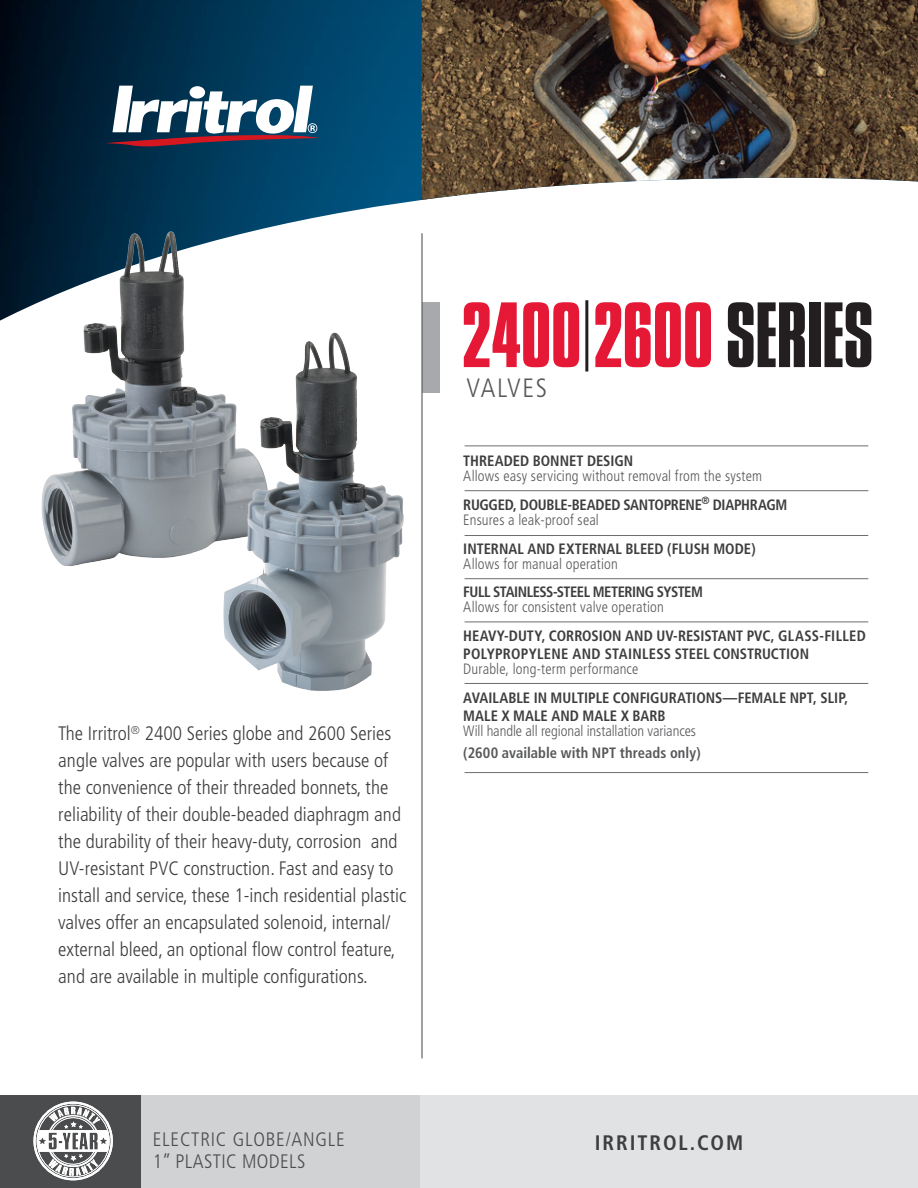
<style>
.page{position:relative;width:918px;height:1188px;background:#fff}
.page>*{position:absolute;margin:0;border:0;box-sizing:border-box;transform-origin:0 0}
.t1{font:80.85px "Compacta SHOP";letter-spacing:.02em;color:#e51836}
.t2{font:300 condensed 26.55px "Frutiger";letter-spacing:.06em;color:#57585a}
.t3{font:700 condensed 21px "Frutiger";letter-spacing:.09em;color:#3e3e3f}
.t4{font:300 condensed 19.5px/27px "Frutiger";color:#3e3e3f}
.t5{font:300 condensed 19.5px "Frutiger";letter-spacing:.04em;color:#4b4c4d}
.t6{font:300 condensed 19.5px "Frutiger";letter-spacing:.02em;color:#4b4c4d}
.Features{font:700 condensed 15px/18px "Frutiger";color:#3e3e3f}
.Features-2{font:300 condensed 15px/15px "Frutiger";letter-spacing:.01em;color:#57585a}
.Features-3{font:700 condensed 15px/15px "Frutiger";letter-spacing:-.035em;color:#3e3e3f}
.Features-4{font:700 condensed 15px/15px "Frutiger";letter-spacing:-.02em;color:#3e3e3f}
.Features-5{font:700 condensed 15px "Frutiger";letter-spacing:.005em;color:#57585a}
.s1{color:#231f20}
.s2{font-weight:700;color:#3e3e3f}
.s3{font-weight:300;color:#57585a}
</style>
<div class="page">
<img style="left:0;top:0;width:589px;height:328px">
<svg style="left:105px;top:86px;width:214px;height:61px"></svg>
<div style="left:422px;top:302px;width:18px;height:91px;background:#a8a9ad"></div>
<hr style="left:421px;top:233px;width:2px;height:825px;background:#57585a">
<div style="left:0;top:1095px;width:431px;height:93px;background:#d1d2d4"></div>
<div style="left:420px;top:1095px;width:498px;height:93px;background:#e1e2e4"></div>
<div style="left:0;top:1095px;width:141px;height:93px;background:#4b4c4d"></div>
<svg style="left:33px;top:1102px;width:80px;height:78px"></svg>
<img style="left:422px;top:0;width:496px;height:200px">
<hr style="left:465px;top:490px;width:403px;height:1px;background:#6c6d70">
<hr style="left:465px;top:446px;width:403px;height:1px;background:#6c6d70">
<hr style="left:465px;top:578px;width:403px;height:1px;background:#6c6d70">
<hr style="left:465px;top:535px;width:403px;height:1px;background:#6c6d70">
<hr style="left:465px;top:622px;width:403px;height:1px;background:#6c6d70">
<hr style="left:465px;top:683px;width:403px;height:1px;background:#6c6d70">
<hr style="left:465px;top:772px;width:403px;height:1px;background:#6c6d70">
<img style="left:17px;top:218px;width:281px;height:348px">
<img style="left:187px;top:280px;width:233px;height:411px">
<hr style="left:585px;top:300px;width:3px;height:72px;background:#231f20">
<p class="t1" style="left:463px;top:284px;width:411px">2400 2600 <span class="s1">SERIES</span></p>
<p class="t4" style="left:58px;top:720px;width:350px">The Irritrol<sup>®</sup> 2400 Series globe and 2600 Series angle valves are popular with users because of the convenience of their threaded bonnets, the reliability of their double-beaded diaphragm and the durability of their heavy-duty, corrosion and UV-resistant PVC construction. Fast and easy to install and service, these 1-inch residential plastic valves offer an encapsulated solenoid, internal/ external bleed, an optional flow control feature, and are available in multiple configurations.</p>
<p class="t2" style="left:467px;top:373px;width:82px">VALVES</p>
<p class="Features-2" style="left:463px;top:454px;width:300px"><span class="s2">THREADED BONNET DESIGN<br></span>Allows easy servicing without removal from the system</p>
<p class="Features-4" style="left:463px;top:497px;width:326px">RUGGED, DOUBLE-BEADED SANTOPRENE<sup>®</sup> DIAPHRAGM<br><span class="s3">Ensures a leak-proof seal</span></p>
<p class="Features" style="left:463px;top:541px;width:294px;line-height:15px">INTERNAL AND EXTERNAL BLEED (FLUSH MODE)<br><span class="s3">Allows for manual operation</span></p>
<p class="Features-3" style="left:463px;top:585px;width:241px">FULL STAINLESS-STEEL METERING SYSTEM<br><span class="s3">Allows for consistent valve operation</span></p>
<p class="Features" style="left:463px;top:627px;width:404px">HEAVY-DUTY, CORROSION AND UV-RESISTANT PVC, GLASS-FILLED<br>POLYPROPYLENE AND STAINLESS STEEL CONSTRUCTION</p>
<p class="Features-2" style="left:463px;top:662px;width:177px">Durable, long-term performance</p>
<p class="Features" style="left:463px;top:689px;width:386px">AVAILABLE IN MULTIPLE CONFIGURATIONS—FEMALE NPT, SLIP,<br>MALE X MALE AND MALE X BARB</p>
<p class="Features-2" style="left:463px;top:724px;width:234px">Will handle all regional installation variances</p>
<p class="Features-5" style="left:463px;top:744px;width:239px">(2600 available with NPT threads only)</p>
<p class="t5" style="left:153px;top:1128px;width:194px">ELECTRIC GLOBE/ANGLE</p>
<p class="t3" style="left:595px;top:1130px;width:150px">IRRITROL.COM</p>
<p class="t6" style="left:153px;top:1150px;width:154px">1” PLASTIC MODELS</p>
</div>
